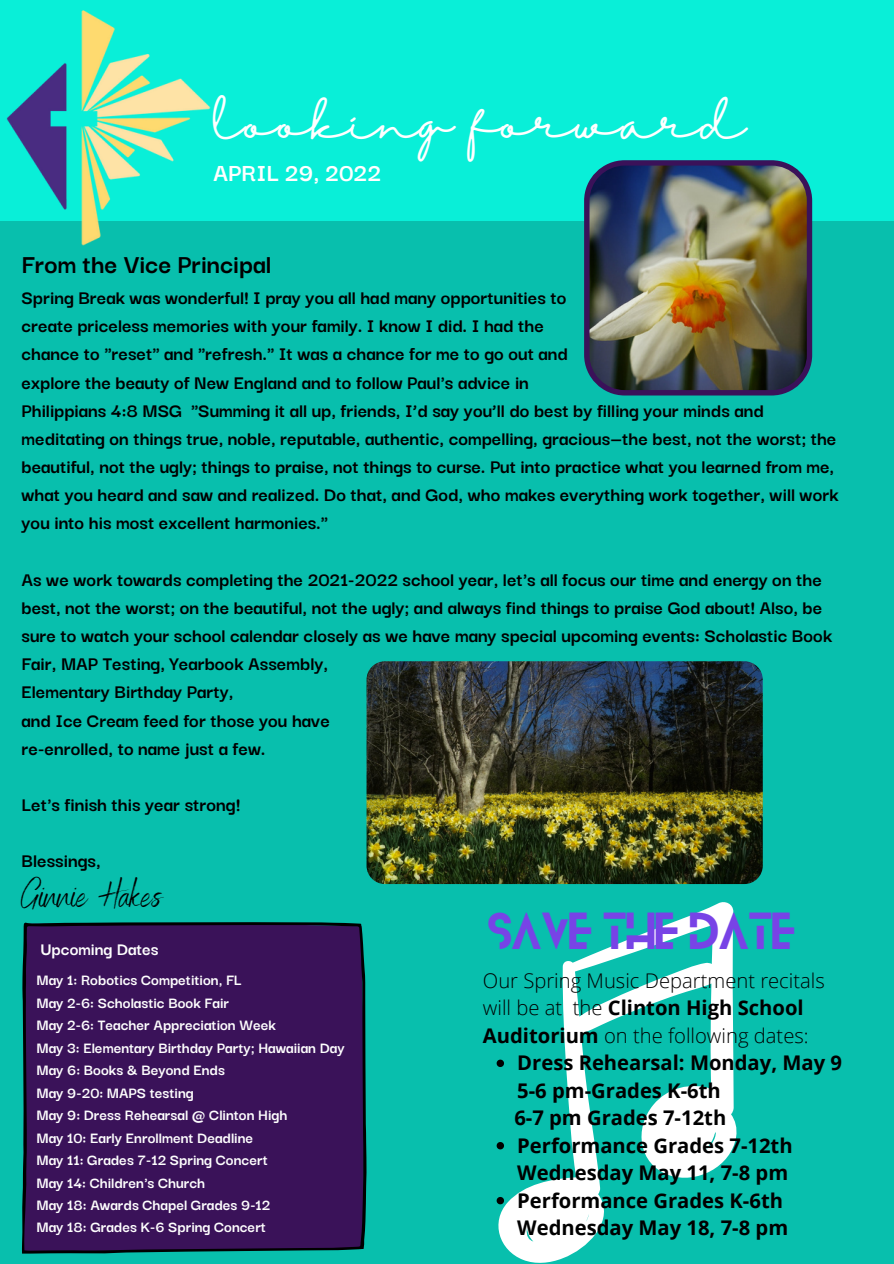
<style>
.page{position:relative;width:894px;height:1264px;background:#fff}
.page>*{position:absolute;margin:0;border:0;box-sizing:border-box;transform-origin:0 0}
.t1{font:48.75px "Halimun";color:#fff}
.t2{font:45.45px "Blanka";color:#7843e6}
.t3{font:37.35px "Benedict";color:#000}
.t4{font:700 28.2px "Darker Grotesque";color:#000}
.t5{font:700 26.7px "Darker Grotesque";color:#fff}
.t6{font:700 20.7px/28.2px "Darker Grotesque";color:#000}
.t7{font:700 20.25px/27.5px "Open Sans";color:#000}
.t8{font:300 20.25px/27.5px "Open Sans";color:#000}
.t9{font:700 18.75px "Darker Grotesque";color:#fefefe}
.t10{font:700 16.65px "Darker Grotesque";color:#fefefe}
.s1{font-weight:700}
</style>
<div class="page">
<div style="left:0;top:0;width:893px;height:1263px;background:#08bfad"></div>
<div style="left:0;top:0;width:893px;height:221px;background:#09efd8"></div>
<img style="left:6px;top:10px;width:205px;height:236px">
<svg style="left:498px;top:902px;width:239px;height:361px"></svg>
<svg style="left:496px;top:1059px;width:8px;height:8px"></svg>
<svg style="left:496px;top:1141px;width:8px;height:8px"></svg>
<svg style="left:496px;top:1196px;width:8px;height:8px"></svg>
<div style="left:22px;top:922px;width:344px;height:331px;background:#3a1259"></div>
<img style="left:366px;top:661px;width:396px;height:223px;border-radius:18px">
<img style="left:584px;top:160px;width:228px;height:235px">
<p class="t1" style="left:213px;top:94px;width:534px">looking forward</p>
<p class="t5" style="left:213px;top:153px;width:169px">APRIL 29, 2022</p>
<p class="t4" style="left:22px;top:243px;width:251px">From the Vice Principal</p>
<p class="t6" style="left:22px;top:282px;width:546px">Spring Break was wonderful! I pray you all had many opportunities to</p>
<p class="t6" style="left:22px;top:310px;width:524px">create priceless memories with your family. I know I did. I had the</p>
<p class="t6" style="left:22px;top:338px;width:548px">chance to "reset" and "refresh." It was a chance for me to go out and</p>
<p class="t6" style="left:22px;top:366px;width:508px">explore the beauty of New England and to follow Paul's advice in</p>
<p class="t6" style="left:22px;top:395px;width:818px">Philippians 4:8 MSG "Summing it all up, friends, I’d say you’ll do best by filling your minds and meditating on things true, noble, reputable, authentic, compelling, gracious—the best, not the worst; the beautiful, not the ugly; things to praise, not things to curse. Put into practice what you learned from me, what you heard and saw and realized. Do that, and God, who makes everything work together, will work you into his most excellent harmonies."</p>
<p class="t6" style="left:22px;top:563px;width:812px">As we work towards completing the 2021-2022 school year, let's all focus our time and energy on the best, not the worst; on the beautiful, not the ugly; and always find things to praise God about! Also, be sure to watch your school calendar closely as we have many special upcoming events: Scholastic Book Fair, MAP Testing, Yearbook Assembly,</p>
<p class="t6" style="left:22px;top:676px;width:213px">Elementary Birthday Party,</p>
<p class="t6" style="left:22px;top:704px;width:310px">and Ice Cream feed for those you have</p>
<p class="t6" style="left:22px;top:732px;width:245px">re-enrolled, to name just a few.</p>
<p class="t6" style="left:22px;top:789px;width:220px">Let's finish this year strong!</p>
<p class="t6" style="left:22px;top:845px;width:81px">Blessings,</p>
<p class="t3" style="left:22px;top:870px;width:141px">Ginnie Hakes</p>
<p class="t9" style="left:40px;top:935px;width:120px">Upcoming Dates</p>
<p class="t10" style="left:36px;top:967px;width:207px">May 1: Robotics Competition, FL</p>
<p class="t10" style="left:36px;top:990px;width:194px">May 2-6: Scholastic Book Fair</p>
<p class="t10" style="left:36px;top:1012px;width:241px">May 2-6: Teacher Appreciation Week</p>
<p class="t10" style="left:36px;top:1034px;width:309px">May 3: Elementary Birthday Party; Hawaiian Day</p>
<p class="t10" style="left:36px;top:1057px;width:190px">May 6: Books &amp; Beyond Ends</p>
<p class="t10" style="left:36px;top:1079px;width:159px">May 9-20: MAPS testing</p>
<p class="t10" style="left:36px;top:1102px;width:252px">May 9: Dress Rehearsal @ Clinton High</p>
<p class="t10" style="left:36px;top:1124px;width:218px">May 10: Early Enrollment Deadline</p>
<p class="t10" style="left:36px;top:1147px;width:233px">May 11: Grades 7-12 Spring Concert</p>
<p class="t10" style="left:36px;top:1169px;width:170px">May 14: Children's Church</p>
<p class="t10" style="left:36px;top:1192px;width:235px">May 18: Awards Chapel Grades 9-12</p>
<p class="t10" style="left:36px;top:1214px;width:231px">May 18: Grades K-6 Spring Concert</p>
<p class="t2" style="left:488px;top:899px;width:308px">SAVE THE DATE</p>
<p class="t8" style="left:482px;top:966px;width:343px">Our Spring Music Department recitals will be at the <span class="s1">Clinton High School<br>Auditorium</span> on the following dates:</p>
<p class="t7" style="left:517px;top:1048px;width:326px">Dress Rehearsal: Monday, May 9<br>5-6 pm-Grades K-6th</p>
<p class="t7" style="left:517px;top:1130px;width:277px">Performance Grades 7-12th<br>Wednesday May 11, 7-8 pm</p>
<p class="t7" style="left:517px;top:1185px;width:272px">Performance Grades K-6th<br>Wednesday May 18, 7-8 pm</p>
<p class="t7" style="left:514px;top:1103px;width:213px">6-7 pm Grades 7-12th</p>
</div>
